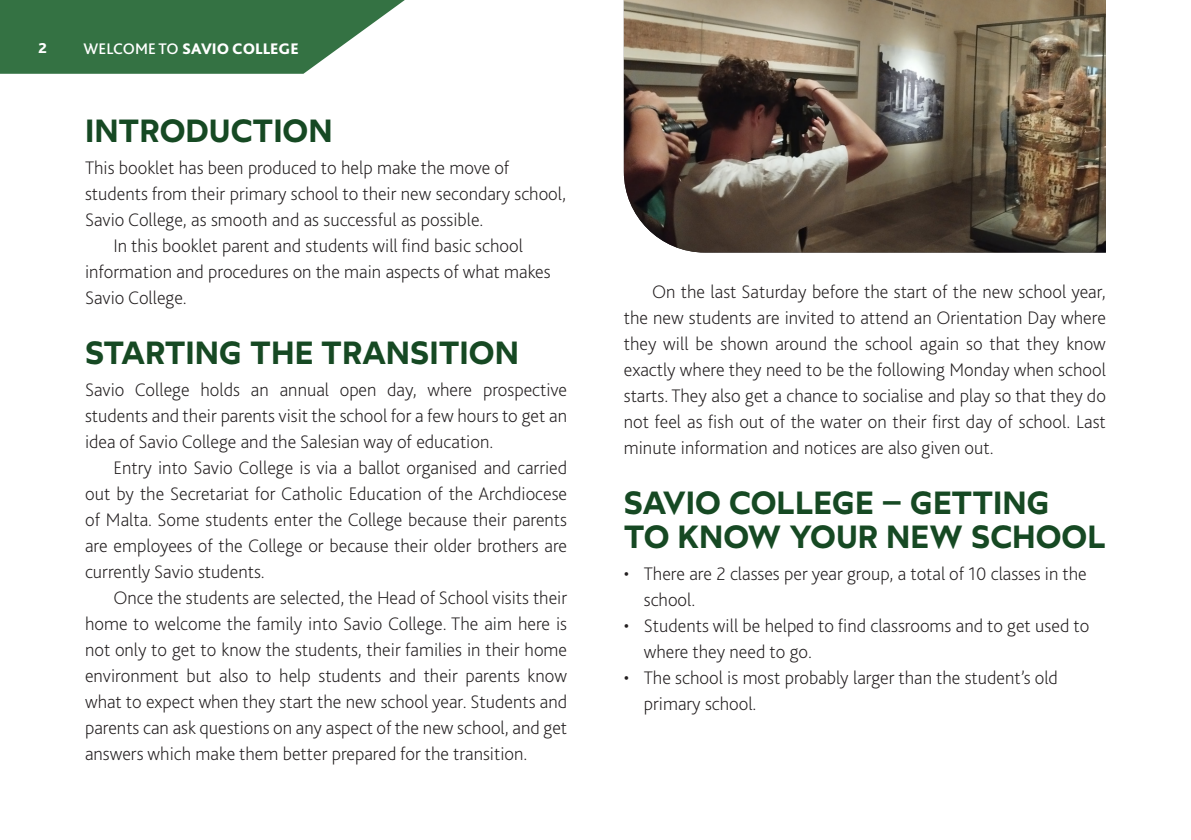
<style>
.page{position:relative;width:1191px;height:840px;background:#fff}
.page>*{position:absolute;margin:0;border:0;box-sizing:border-box;transform-origin:0 0}
.t1{font:600 32px/34px "Wotfard";color:#164923}
.Body_no_ind{font:200 19px/26px "Bliss 2";color:#231f20}
.Body{font:200 19px/26px "Bliss 2";color:#231f20}
.t2{font:800 16px "Bliss 2";color:#fff}
.t3{font:800 15px "Bliss 2";color:#fff}
.s1{font-weight:500}
</style>
<div class="page">
<svg style="left:0;top:0;width:405px;height:74px;background:#4e845b"></svg>
<img style="left:624px;top:0;width:482px;height:252px">
<p class="t3" style="left:38px;top:39px;width:10px">2</p>
<p class="t2" style="left:84px;top:39px;width:217px"><span class="s1">WELCOME TO</span> SAVIO COLLEGE</p>
<p class="t1" style="left:85px;top:113px;width:249px">INTRODUCTION</p>
<p class="Body_no_ind" style="left:85px;top:154px;width:482px">This booklet has been produced to help make the move of students from their primary school to their new secondary school,<br>Savio College, as smooth and as successful as possible.</p>
<p class="Body" style="left:85px;top:232px;width:467px;text-indent:28px">In this booklet parent and students will find basic school information and procedures on the main aspects of what makes<br>Savio College.</p>
<p class="t1" style="left:85px;top:335px;width:435px">STARTING THE TRANSITION</p>
<p class="Body_no_ind" style="left:85px;top:376px;width:483px;text-align:justify">Savio College holds an annual open day, where prospective students and their parents visit the school for a few hours to get an idea of Savio College and the Salesian way of education.</p>
<p class="Body_no_ind" style="left:85px;top:454px;width:483px;text-align:justify;text-indent:28px">Entry into Savio College is via a ballot organised and carried out by the Secretariat for Catholic Education of the Archdiocese of Malta. Some students enter the College because their parents are employees of the College or because their older brothers are currently Savio students.</p>
<p class="Body_no_ind" style="left:85px;top:584px;width:483px;text-align:justify;text-indent:28px">Once the students are selected, the Head of School visits their home to welcome the family into Savio College. The aim here is not only to get to know the students, their families in their home environment but also to help students and their parents know what to expect when they start the new school year. Students and parents can ask questions on any aspect of the new school, and get answers which make them better prepared for the transition.</p>
<p class="Body_no_ind" style="left:624px;top:278px;width:483px;text-align:justify;text-indent:28px">On the last Saturday before the start of the new school year, the new students are invited to attend an Orientation Day where they will be shown around the school again so that they know exactly where they need to be the following Monday when school starts. They also get a chance to socialise and play so that they do not feel as fish out of the water on their first day of school. Last minute information and notices are also given out.</p>
<p class="t1" style="left:624px;top:485px;width:483px">SAVIO COLLEGE – GETTING<br>TO KNOW YOUR NEW SCHOOL</p>
<p class="Body_no_ind" style="left:644px;top:560px;width:444px;text-indent:-20px">• There are 2 classes per year group, a total of 10 classes in the school.</p>
<p class="Body_no_ind" style="left:644px;top:612px;width:447px;text-indent:-20px">• Students will be helped to find classrooms and to get used to where they need to go.</p>
<p class="Body_no_ind" style="left:644px;top:664px;width:415px;text-indent:-20px">• The school is most probably larger than the student’s old primary school.</p>
</div>
